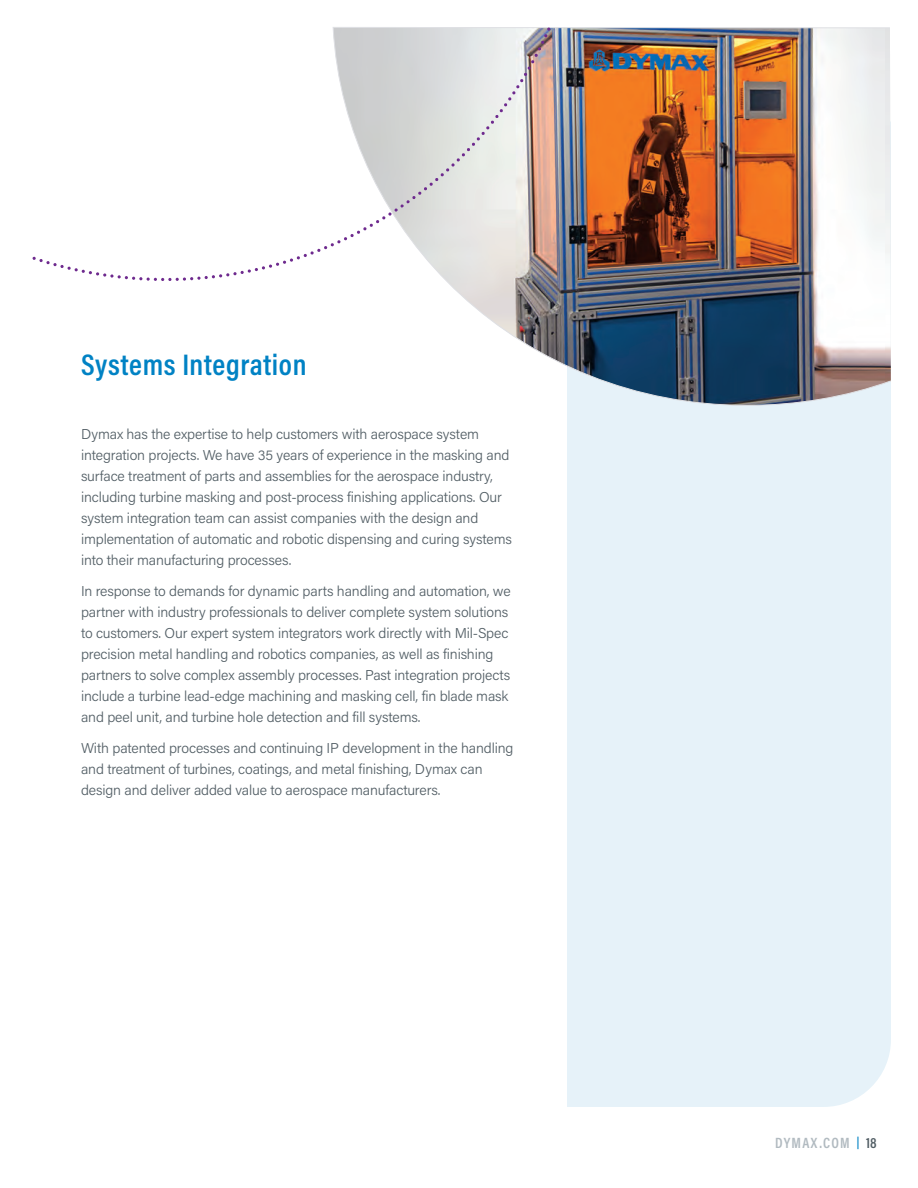
<style>
.page{position:relative;width:918px;height:1188px;background:#fff}
.page>*{position:absolute;margin:0;border:0;box-sizing:border-box;transform-origin:0 0}
.t1{font:600 30px "Acumin Pro Cond";letter-spacing:.02em;color:#0082c4}
.t2{font:15px "Acumin Variable Concept";letter-spacing:.085em;color:#b1bac0}
.t3{font:300 14.25px/21px "Acumin Pro";letter-spacing:-.01em;color:#525e65}
.s1{font-size:12px;color:#0082c4}
.s2{color:#525e65}
</style>
<div class="page">
<div style="left:567px;top:406px;width:324px;height:701px;background:#e6f2f9"></div>
<img style="left:446px;top:27px;width:445px;height:379px">
<svg style="left:32px;top:27px;width:519px;height:254px"></svg>
<h1 class="t1" style="left:81px;top:345px;width:227px">Systems Integration</h1>
<p class="t3" style="left:81px;top:423px;width:432px">Dymax has the expertise to help customers with aerospace system integration projects. We have 35 years of experience in the masking and surface treatment of parts and assemblies for the aerospace industry, including turbine masking and post-process finishing applications. Our system integration team can assist companies with the design and implementation of automatic and robotic dispensing and curing systems into their manufacturing processes.</p>
<p class="t3" style="left:81px;top:580px;width:431px">In response to demands for dynamic parts handling and automation, we partner with industry professionals to deliver complete system solutions to customers. Our expert system integrators work directly with Mil-Spec precision metal handling and robotics companies, as well as finishing partners to solve complex assembly processes. Past integration projects include a turbine lead-edge machining and masking cell, fin blade mask and peel unit, and turbine hole detection and fill systems.</p>
<p class="t3" style="left:81px;top:737px;width:434px">With patented processes and continuing IP development in the handling and treatment of turbines, coatings, and metal finishing, Dymax can design and deliver added value to aerospace manufacturers.</p>
<p class="t2" style="left:775px;top:1132px;width:103px">DYMAX.COM <span class="s1">|</span> <span class="s2">18</span></p>
</div>
